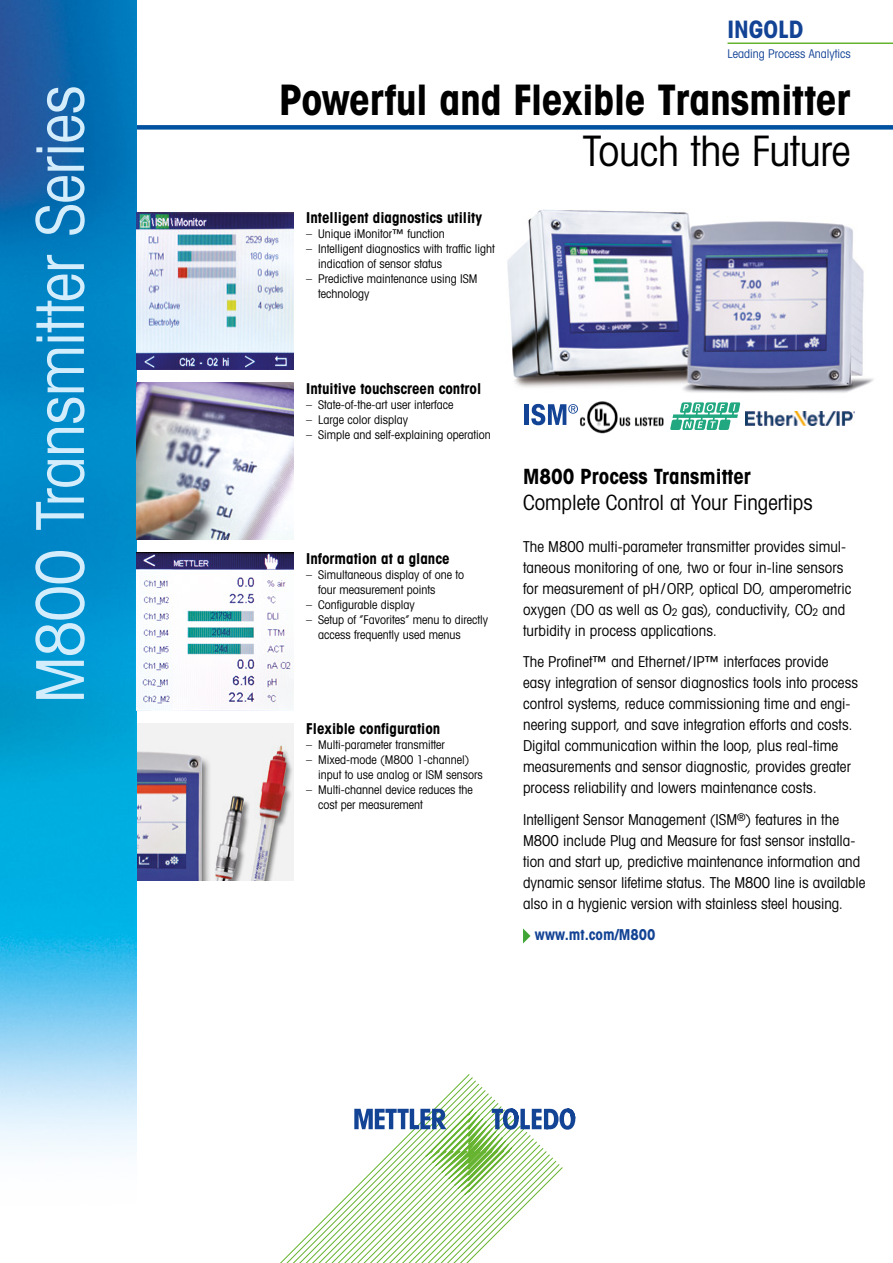
<style>
.page{position:relative;width:893px;height:1263px;background:#fff}
.page>*{position:absolute;margin:0;border:0;box-sizing:border-box;transform-origin:0 0}
._7_Titel_vertical_fr{font:66px "Avant Gardefor MT Bk";letter-spacing:-.015em;color:#d4edfc}
._2_Headline_book{font:42px "Avant Gardefor MT Bd";letter-spacing:-.01em;color:#000}
._2_Headline_book-2{font:42px "Avant Gardefor MT Bk";letter-spacing:-.005em;color:#000}
.A_INGOLD_blau_mit_Li{font:24px "Avant Gardefor MT Bd";color:#134395}
._5_Maintext_Titel{font:21px/25.5px "Avant Gardefor MT Bk";color:#000}
._5_Maintext_Titel-2{font:15px/21px "Avant Gardefor MT Bk";letter-spacing:.005em;color:#000}
._3_Box_Titel{font:15px "Avant Gardefor MT Bd";color:#000}
.t1{font:15px "Avant Gardefor MT Bd";color:#134395}
._4_Box_body{font:12px/15px "Avant Gardefor MT Bk";color:#000}
.A_INGOLD_blau_mit_Li-2{font:12px "Avant Gardefor MT Bk";color:#134395}
.s1{font-family:"Avant Gardefor MT Bd"}
.s2{font-size:10.5px}
</style>
<div class="page">
<img style="left:507px;top:209px;width:367px;height:195px">
<img style="left:579px;top:397px;width:88px;height:37px">
<div style="left:524px;top:404px;width:5px;height:21px;background:#134395"></div>
<svg style="left:531px;top:404px;width:47px;height:21px"></svg>
<img style="left:136px;top:723px;width:157px;height:157px">
<div style="left:111px;top:125px;width:782px;height:5px;background:#0051a0"></div>
<img style="left:0;top:0;width:136px;height:1154px">
<img style="left:136px;top:213px;width:157px;height:157px">
<img style="left:136px;top:383px;width:157px;height:157px">
<img style="left:136px;top:553px;width:157px;height:157px">
<svg style="left:280px;top:1074px;width:256px;height:189px"></svg>
<svg style="left:354px;top:1108px;width:221px;height:87px"></svg>
<svg style="left:670px;top:402px;width:70px;height:28px"></svg>
<img style="left:745px;top:412px;width:109px;height:13px">
<hr style="left:727px;top:42px;width:166px;height:2px;background:#65b32e">
<svg style="left:523px;top:928px;width:8px;height:15px"></svg>
<p class="A_INGOLD_blau_mit_Li" style="left:727px;top:14px;width:77px">INGOLD</p>
<p class="A_INGOLD_blau_mit_Li-2" style="left:727px;top:46px;width:125px">Leading Process Analytics</p>
<p class="_7_Titel_vertical_fr" style="left:19px;top:704px;width:620px;rotate:-90deg">M800 Transmitter Series</p>
<p class="_2_Headline_book" style="left:279px;top:73px;width:573px">Powerful and Flexible Transmitter</p>
<p class="_2_Headline_book-2" style="left:583px;top:125px;width:269px">Touch the Future</p>
<p class="_3_Box_Titel" style="left:306px;top:208px;width:177px">Intelligent diagnostics utility</p>
<p class="_4_Box_body" style="left:306px;top:226px;width:140px">– Unique iMonitor™ function</p>
<p class="_4_Box_body" style="left:318px;top:241px;width:178px;text-indent:-12px">– Intelligent diagnostics with traffic light indication of sensor status</p>
<p class="_4_Box_body" style="left:318px;top:271px;width:161px;text-indent:-12px">– Predictive maintenance using ISM technology</p>
<p class="_3_Box_Titel" style="left:306px;top:379px;width:176px">Intuitive touchscreen control</p>
<p class="_4_Box_body" style="left:306px;top:396px;width:149px">– State-of-the-art user interface</p>
<p class="_4_Box_body" style="left:306px;top:411px;width:103px">– Large color display</p>
<p class="_4_Box_body" style="left:306px;top:426px;width:186px">– Simple and self-explaining operation</p>
<p class="_5_Maintext_Titel" style="left:523px;top:463px;width:291px"><span class="s1">M800 Process Transmitter<br></span>Complete Control at Your Fingertips</p>
<p class="_5_Maintext_Titel-2" style="left:523px;top:535px;width:330px">The M800 multi-parameter transmitter provides simul&shy;taneous monitoring of one, two or four in-line sensors for measurement of pH/ORP, optical DO, amperometric oxygen (DO as well as O<span class="s2">2</span> gas), conductivity, CO<span class="s2">2</span> and turbidity in process applications.</p>
<p class="_5_Maintext_Titel-2" style="left:523px;top:651px;width:337px">The Profinet™ and Ethernet/IP™ interfaces provide easy integration of sensor diagnostics tools into process control systems, reduce commissioning time and engi&shy;neering support, and save integration efforts and costs.<br>Digital communication within the loop, plus real-time measurements and sensor diagnostic, provides greater process reliability and lowers maintenance costs.</p>
<p class="_5_Maintext_Titel-2" style="left:523px;top:809px;width:344px">Intelligent Sensor Management (ISM<sup>®</sup>) features in the M800 include Plug and Measure for fast sensor installa&shy;tion and start up, predictive maintenance information and dynamic sensor lifetime status. The M800 line is available also in a hygienic version with stainless steel housing.</p>
<p class="t1" style="left:535px;top:925px;width:122px">www.mt.com/M800</p>
<p class="_3_Box_Titel" style="left:306px;top:549px;width:145px">Information at a glance</p>
<p class="_4_Box_body" style="left:318px;top:567px;width:147px;text-indent:-12px">– Simultaneous display of one to four measurement points</p>
<p class="_4_Box_body" style="left:306px;top:597px;width:110px">– Configurable display</p>
<p class="_4_Box_body" style="left:318px;top:612px;width:171px;text-indent:-12px">– Setup of ”Favorites“ menu to directly access frequently used menus</p>
<p class="_3_Box_Titel" style="left:306px;top:719px;width:136px">Flexible configuration</p>
<p class="_4_Box_body" style="left:306px;top:737px;width:140px">– Multi-parameter transmitter</p>
<p class="_4_Box_body" style="left:318px;top:752px;width:166px;text-indent:-12px">– Mixed-mode (M800 1-channel) input to use analog or ISM sensors</p>
<p class="_4_Box_body" style="left:306px;top:782px;width:168px">– Multi-channel device reduces the</p>
<p class="_4_Box_body" style="left:318px;top:797px;width:106px">cost per measurement</p>
</div>
